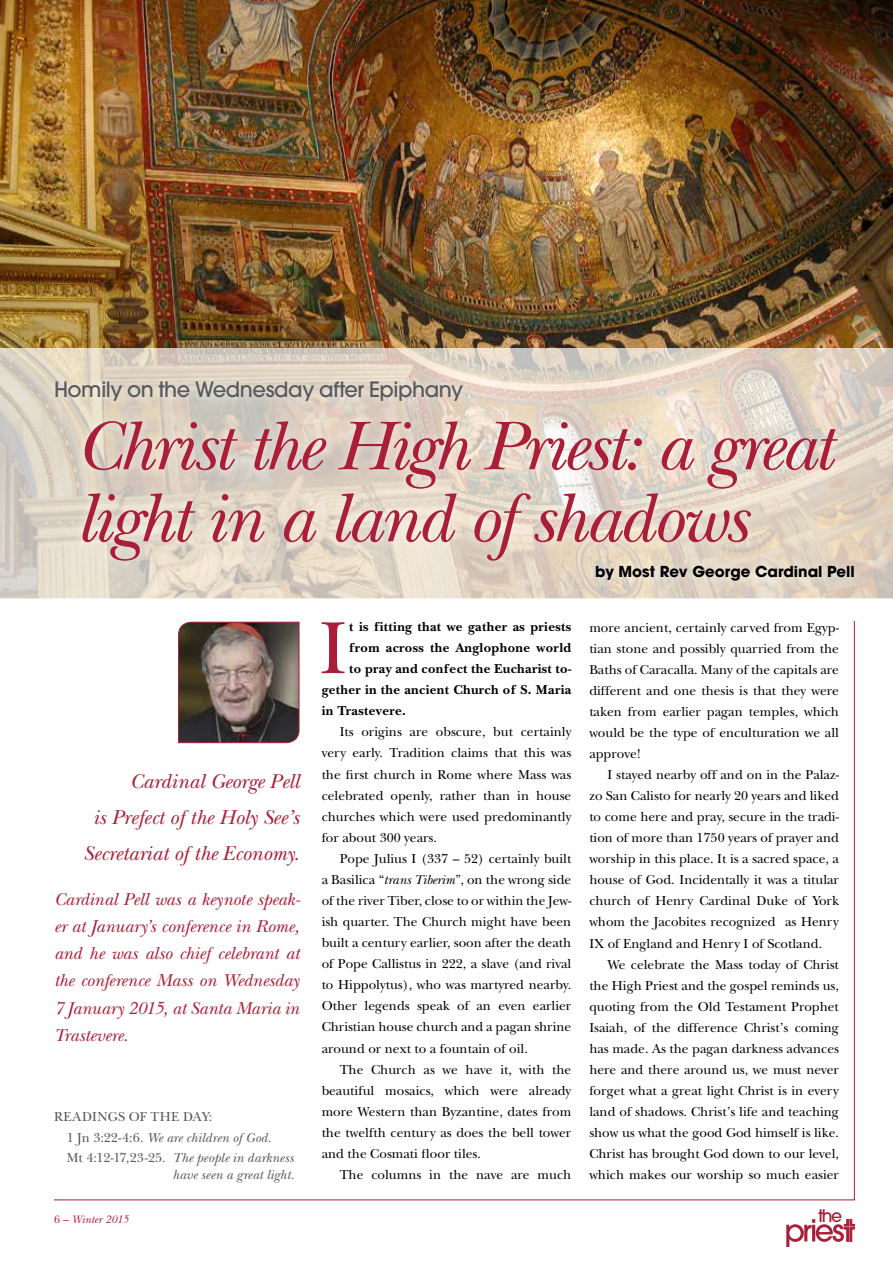
<style>
.page{position:relative;width:893px;height:1263px;background:#fff}
.page>*{position:absolute;margin:0;border:0;box-sizing:border-box;transform-origin:0 0}
.t1{font:77.1px "New Baskerville";color:#aa1e37}
.t2{font:italic 72px/72px "New Baskerville";letter-spacing:-.04em;color:#aa1e37}
.t3{font:italic 21px/36.3px "New Baskerville";color:#aa1e37;text-align:right}
.t4{font:500 21px "Avant Garde";letter-spacing:-.02em;color:#58595b}
.t5{font:italic 18px/27.3px "New Baskerville";letter-spacing:-.005em;color:#aa1e37;text-align:justify}
.t6{font:500 17.25px "Avant Garde";color:#aa1e37}
.t7{font:700 15px "Avant Garde";color:#000}
.t8{font:13.5px/21px "New Baskerville";color:#000;text-align:justify}
.t9{font:700 13.5px "New Baskerville";letter-spacing:.025em;color:#000}
.t10{font:13.5px/20.7px "New Baskerville";letter-spacing:.025em;color:#575757}
.t11{font:italic 13.5px "New Baskerville";letter-spacing:.005em;color:#575757}
.t12{font:italic 11.25px "New Baskerville";color:#aa1e37}
.s1{font-style:italic}
.s2{font-style:normal}
</style>
<div class="page">
<svg style="left:786px;top:1219px;width:69px;height:28px"></svg>
<img style="left:0;top:0;width:893px;height:621px">
<img style="left:178px;top:621px;width:122px;height:122px">
<svg style="left:0;top:348px;width:893px;height:252px;background:#dcd2c4"></svg>
<div style="left:46px;top:372px;width:817px;height:218px;background:#fff;opacity:.75"></div>
<h3 class="t4" style="left:54px;top:377px;width:411px">Homily on the Wednesday after Epiphany</h3>
<h2 class="t2" style="left:75px;top:410px;width:759px">Christ the High Priest: a great light in a land of shadows</h2>
<p class="t7" style="left:595px;top:562px;width:261px">by Most Rev George Cardinal Pell</p>
<h3 class="t3" style="left:83px;top:763px;width:218px">Cardinal George Pell<br>is Prefect of the Holy See’s<br>Secretariat of the Economy.</h3>
<h3 class="t5" style="left:54px;top:885px;width:248px">Cardinal Pell was a keynote speak&shy;er at January’s conference in Rome, and he was also chief celebrant at the conference Mass on Wednesday 7 January 2015, at Santa Maria in Trastevere.</h3>
<p class="t10" style="left:67px;top:1106px;width:228px;text-indent:-13px">READINGS OF THE DAY:<br>1 Jn 3:22-4:6. <span class="s1">We are children of God.<br></span>Mt 4:12-17,23-25. <span class="s1">The people in darkness</span></p>
<p class="t11" style="left:173px;top:1167px;width:123px">have seen a great light.</p>
<h1 class="t1" style="left:319px;top:601px;width:29px">I</h1>
<p class="t9" style="left:349px;top:619px;width:224px">t is fitting that we gather as priests</p>
<p class="t9" style="left:349px;top:640px;width:224px">from across the Anglophone world</p>
<p class="t9" style="left:349px;top:661px;width:224px">to pray and confect the Eucharist to-</p>
<p class="t9" style="left:322px;top:682px;width:251px">gether in the ancient Church of S. Maria</p>
<p class="t9" style="left:322px;top:703px;width:86px">in Trastevere.</p>
<p class="t8" style="left:322px;top:721px;width:251px;text-indent:18px">Its origins are obscure, but certainly very early. Tradition claims that this was the first church in Rome where Mass was celebrated openly, rather than in house churches which were used predominantly for about 300 years.</p>
<p class="t8" style="left:322px;top:848px;width:251px;text-indent:18px">Pope Julius I (337 – 52) certainly built a Basilica “<span class="s1">trans Tiberim</span>”, on the wrong side of the river Tiber, close to or within the Jew&shy;ish quarter. The Church might have been built a century earlier, soon after the death of Pope Callistus in 222, a slave (and rival to Hippolytus), who was martyred nearby.<br>Other legends speak of an even earlier Christian house church and a pagan shrine around or next to a fountain of oil.</p>
<p class="t8" style="left:322px;top:1058px;width:251px;text-indent:18px">The Church as we have it, with the beautiful mosaics, which were already more Western than Byzantine, dates from the twelfth century as does the bell tower and the Cosmati floor tiles.</p>
<p class="t8" style="left:340px;top:1164px;width:233px">The columns in the nave are much</p>
<p class="t8" style="left:589px;top:617px;width:251px">more ancient, certainly carved from Egyp&shy;tian stone and possibly quarried from the Baths of Caracalla. Many of the capitals are different and one thesis is that they were taken from earlier pagan temples, which would be the type of enculturation we all approve!</p>
<p class="t8" style="left:589px;top:764px;width:251px;text-indent:18px">I stayed nearby off and on in the Palaz&shy;zo San Calisto for nearly 20 years and liked to come here and pray, secure in the tradi&shy;tion of more than 1750 years of prayer and worship in this place. It is a sacred space, a house of God. Incidentally it was a titular church of Henry Cardinal Duke of York whom the Jacobites recognized as Henry IX of England and Henry I of Scotland.</p>
<p class="t8" style="left:589px;top:953px;width:251px;text-indent:18px">We celebrate the Mass today of Christ the High Priest and the gospel reminds us, quoting from the Old Testament Prophet Isaiah, of the difference Christ’s coming has made. As the pagan darkness advances here and there around us, we must never forget what a great light Christ is in every land of shadows. Christ’s life and teaching show us what the good God himself is like.<br>Christ has brought God down to our level, which makes our worship so much easier</p>
<p class="t12" style="left:54px;top:1213px;width:76px"><span class="s2">6 –</span> Winter 2015</p>
<p class="t6" style="left:819px;top:1205px;width:25px">the</p>
</div>
